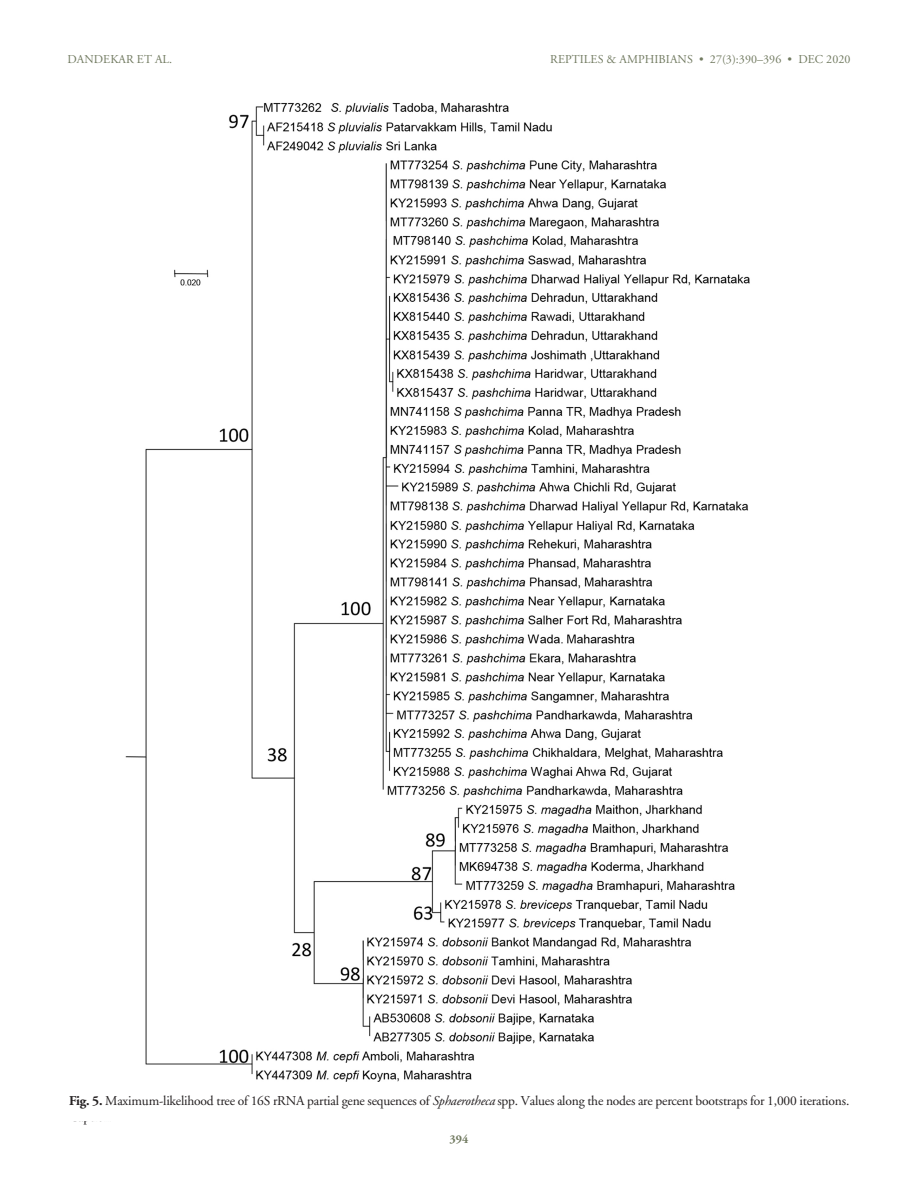
<style>
.page{position:relative;width:918px;height:1188px;background:#fff}
.page>*{position:absolute;margin:0;border:0;box-sizing:border-box;transform-origin:0 0}
.Figure_Caption{font:13.5px "Adobe Garamond";letter-spacing:-.015em;color:#231f20}
.t1{font:12px "Adobe Garamond";letter-spacing:.005em;color:#717a60}
.t2{font:700 12px "Adobe Garamond";color:#717a60}
.s1{font-weight:700}
.s2{font-style:italic}
</style>
<div class="page">
<img style="left:125px;top:103px;width:625px;height:979px">
<p class="t1" style="left:68px;top:53px;width:106px">DANDEKAR ET AL.</p>
<p class="t1" style="left:550px;top:53px;width:302px">REPTILES &amp; AMPHIBIANS • 27(3):390–396 • DEC 2020</p>
<p class="Figure_Caption" style="left:69px;top:1093px;width:782px"><span class="s1">Fig. 5.</span> Maximum-likelihood tree of 16S rRNA partial gene sequences of <span class="s2">Sphaerotheca</span> spp. Values along the nodes are percent bootstraps for 1,000 iterations.</p>
<p class="t2" style="left:450px;top:1132px;width:20px">394</p>
</div>
